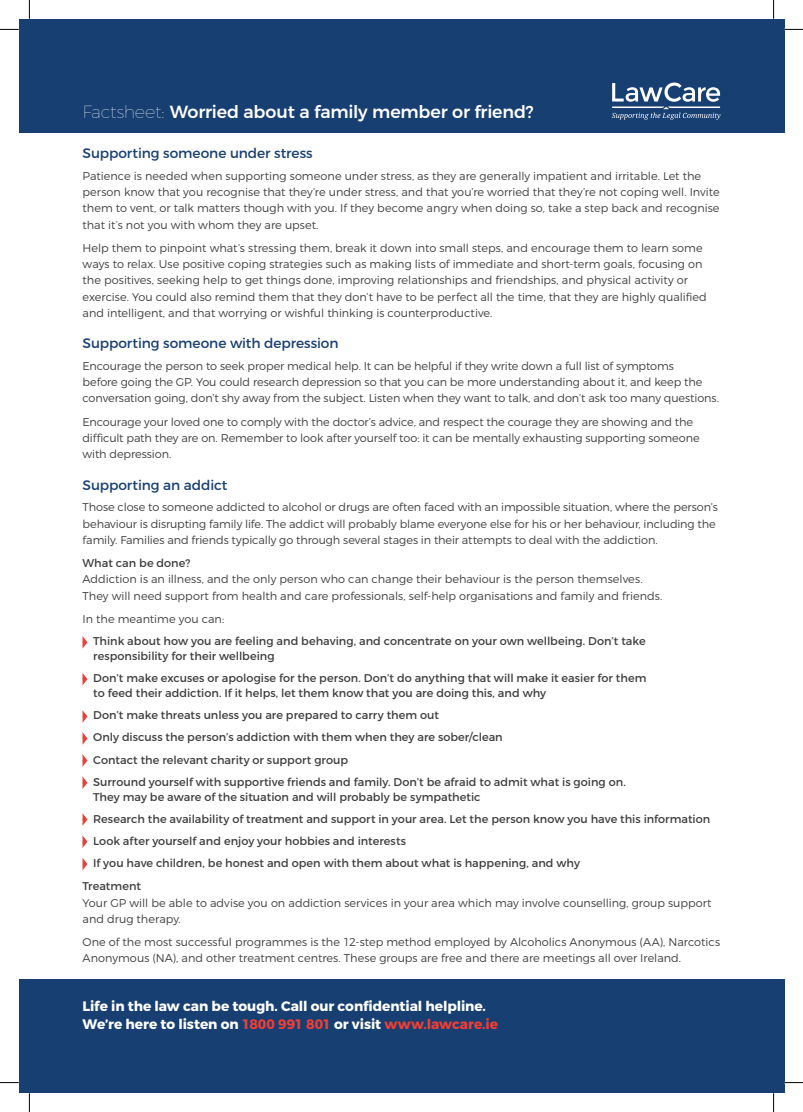
<style>
.page{position:relative;width:803px;height:1112px;background:#fff}
.page>*{position:absolute;margin:0;border:0;box-sizing:border-box;transform-origin:0 0}
.t1{font:500 17.5px "Montserrat";letter-spacing:-.01em;color:#fff}
.t2{font:700 13.75px/18.8px "Montserrat";letter-spacing:-.005em;color:#fff}
.t3{font:13.75px "Montserrat";letter-spacing:-.005em;color:#173f72}
.t4{font:300 11.25px/16.2px "Montserrat";color:#3e3e3f}
.t5{font:11.25px/15px "Montserrat";color:#3e3e3f}
.s1{font-weight:100}
.s2{color:#ee3e35}
</style>
<div class="page">
<div style="left:19px;top:19px;width:765px;height:113px;background:#173f72"></div>
<svg style="left:83px;top:636px;width:4px;height:12px"></svg>
<svg style="left:83px;top:673px;width:4px;height:12px"></svg>
<svg style="left:83px;top:711px;width:4px;height:11px"></svg>
<svg style="left:83px;top:733px;width:4px;height:11px"></svg>
<svg style="left:83px;top:755px;width:4px;height:11px"></svg>
<svg style="left:83px;top:777px;width:4px;height:11px"></svg>
<svg style="left:83px;top:814px;width:4px;height:11px"></svg>
<svg style="left:83px;top:836px;width:4px;height:11px"></svg>
<svg style="left:83px;top:858px;width:4px;height:12px"></svg>
<div style="left:19px;top:979px;width:765px;height:113px;background:#173f72"></div>
<svg style="left:612px;top:83px;width:108px;height:37px"></svg>
<svg style="left:0;top:29px;width:19px;height:1px"></svg>
<svg style="left:784px;top:29px;width:19px;height:1px"></svg>
<svg style="left:0;top:1082px;width:19px;height:1px"></svg>
<svg style="left:784px;top:1081px;width:19px;height:2px"></svg>
<svg style="left:29px;top:0;width:1px;height:19px"></svg>
<svg style="left:29px;top:1092px;width:1px;height:19px"></svg>
<svg style="left:773px;top:0;width:1px;height:19px"></svg>
<svg style="left:773px;top:1092px;width:1px;height:19px"></svg>
<h1 class="t1" style="left:83px;top:101px;width:453px"><span class="s1">Factsheet:</span> Worried about a family member or friend?</h1>
<p class="t3" style="left:83px;top:145px;width:232px">Supporting someone under stress</p>
<p class="t4" style="left:83px;top:167px;width:639px">Patience is needed when supporting someone under stress, as they are generally impatient and irritable. Let the person know that you recognise that they’re under stress, and that you’re worried that they’re not coping well. Invite them to vent, or talk matters though with you. If they become angry when doing so, take a step back and recognise that it’s not you with whom they are upset.</p>
<p class="t4" style="left:83px;top:239px;width:626px">Help them to pinpoint what’s stressing them, break it down into small steps, and encourage them to learn some ways to relax. Use positive coping strategies such as making lists of immediate and short-term goals, focusing on the positives, seeking help to get things done, improving relationships and friendships, and physical activity or exercise. You could also remind them that they don’t have to be perfect all the time, that they are highly qualified and intelligent, and that worrying or wishful thinking is counterproductive.</p>
<p class="t3" style="left:83px;top:335px;width:257px">Supporting someone with depression</p>
<p class="t4" style="left:83px;top:357px;width:638px">Encourage the person to seek proper medical help. It can be helpful if they write down a full list of symptoms<br>before going the GP. You could research depression so that you can be more understanding about it, and keep the conversation going, don’t shy away from the subject. Listen when they want to talk, and don’t ask too many questions.</p>
<p class="t4" style="left:83px;top:413px;width:619px">Encourage your loved one to comply with the doctor’s advice, and respect the courage they are showing and the difficult path they are on. Remember to look after yourself too: it can be mentally exhausting supporting someone with depression.</p>
<p class="t3" style="left:83px;top:476px;width:146px">Supporting an addict</p>
<p class="t4" style="left:83px;top:499px;width:637px">Those close to someone addicted to alcohol or drugs are often faced with an impossible situation, where the person’s behaviour is disrupting family life. The addict will probably blame everyone else for his or her behaviour, including the family. Families and friends typically go through several stages in their attempts to deal with the addiction.</p>
<p class="t5" style="left:83px;top:555px;width:109px">What can be done?</p>
<p class="t4" style="left:83px;top:571px;width:581px">Addiction is an illness, and the only person who can change their behaviour is the person themselves.<br>They will need support from health and care professionals, self-help organisations and family and friends.</p>
<p class="t4" style="left:83px;top:610px;width:143px">In the meantime you can:</p>
<p class="t5" style="left:93px;top:633px;width:554px;text-indent:-11px">• Think about how you are feeling and behaving, and concentrate on your own wellbeing. Don’t take responsibility for their wellbeing</p>
<p class="t5" style="left:93px;top:670px;width:555px;text-indent:-11px">• Don’t make excuses or apologise for the person. Don’t do anything that will make it easier for them to feed their addiction. If it helps, let them know that you are doing this, and why</p>
<p class="t5" style="left:83px;top:707px;width:358px">• Don’t make threats unless you are prepared to carry them out</p>
<p class="t5" style="left:83px;top:729px;width:422px">• Only discuss the person’s addiction with them when they are sober/clean</p>
<p class="t5" style="left:83px;top:751px;width:267px">• Contact the relevant charity or support group</p>
<p class="t5" style="left:93px;top:773px;width:534px;text-indent:-11px">• Surround yourself with supportive friends and family. Don’t be afraid to admit what is going on.<br>They may be aware of the situation and will probably be sympathetic</p>
<p class="t5" style="left:83px;top:811px;width:629px">• Research the availability of treatment and support in your area. Let the person know you have this information</p>
<p class="t5" style="left:83px;top:833px;width:325px">• Look after yourself and enjoy your hobbies and interests</p>
<p class="t5" style="left:83px;top:851px;width:499px;line-height:23.4px">• If you have children, be honest and open with them about what is happening, and why<br>Treatment</p>
<p class="t4" style="left:83px;top:893px;width:631px">Your GP will be able to advise you on addiction services in your area which may involve counselling, group support and drug therapy.</p>
<p class="t4" style="left:83px;top:933px;width:639px">One of the most successful programmes is the 12-step method employed by Alcoholics Anonymous (AA), Narcotics<br>Anonymous (NA), and other treatment centres. These groups are free and there are meetings all over Ireland.</p>
<p class="t2" style="left:83px;top:996px;width:417px">Life in the law can be tough. Call our confidential helpline.<br>We’re here to listen on <span class="s2">1800 991 801</span> or visit <span class="s2">www.lawcare.ie</span></p>
</div>
